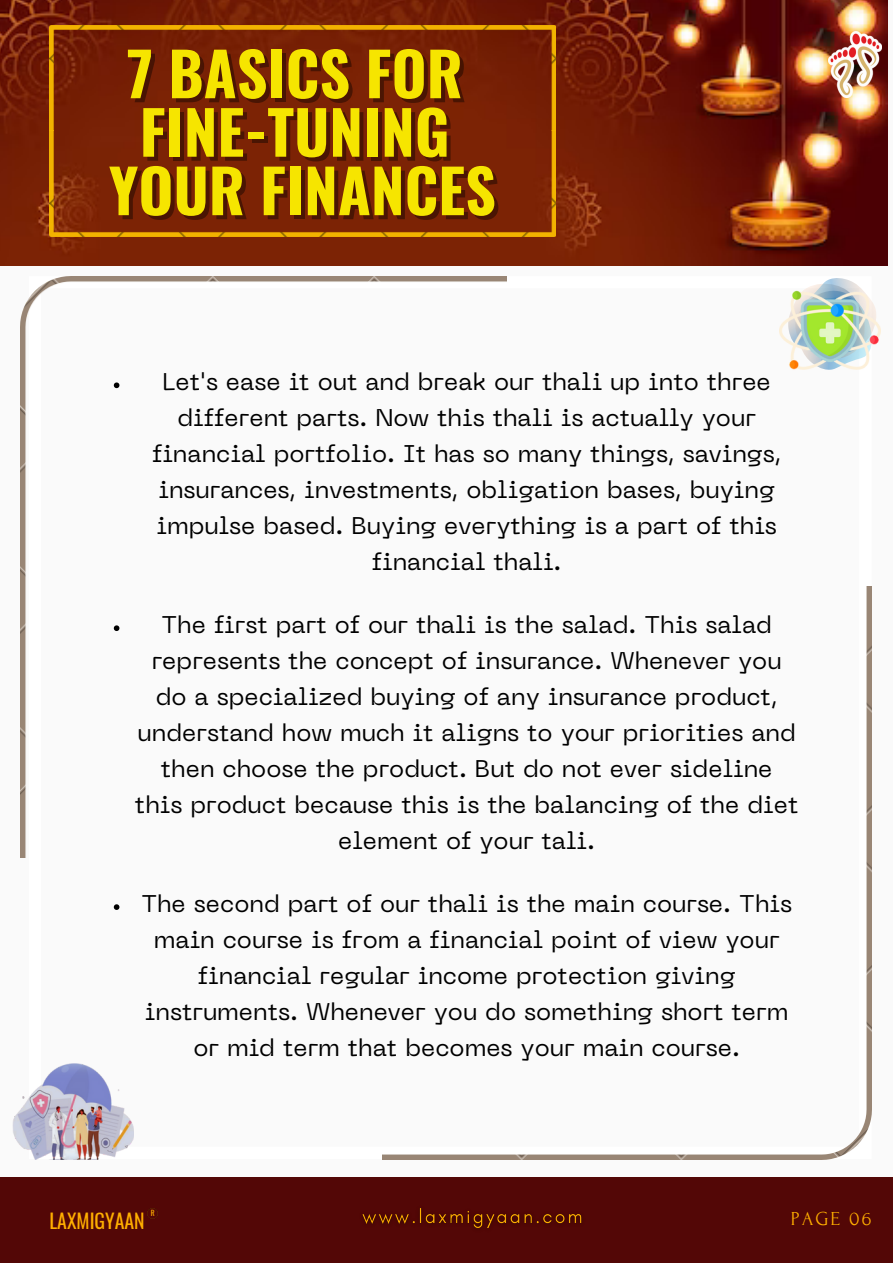
<style>
.page{position:relative;width:893px;height:1264px;background:#fff}
.page>*{position:absolute;margin:0;border:0;box-sizing:border-box;transform-origin:0 0}
.t1{font:700 60px "Oswald";color:#f6e500}
.t2{font:24px/36px "PP Neue Machina";color:#000;text-align:center}
.t3{font:19.8px "Oswald";color:#ffaf00}
.t4{font:19.8px "Forum";letter-spacing:.1em;color:#ffaf00}
.t5{font:7.5px "Oswald";color:#ffaf00}
</style>
<div class="page">
<div style="left:0;top:0;width:892px;height:1262px;background:#fafafa"></div>
<img style="left:382px;top:586px;width:489px;height:573px">
<img style="left:779px;top:280px;width:101px;height:90px">
<img style="left:12px;top:1063px;width:122px;height:96px">
<img style="left:21px;top:276px;width:486px;height:581px">
<svg style="left:114px;top:382px;width:5px;height:6px"></svg>
<svg style="left:114px;top:625px;width:5px;height:6px"></svg>
<svg style="left:114px;top:904px;width:5px;height:5px"></svg>
<img style="left:0;top:0;width:887px;height:266px">
<img style="left:49px;top:25px;width:506px;height:211px">
<img style="left:828px;top:31px;width:53px;height:67px">
<div style="left:0;top:1177px;width:892px;height:85px;background:#530706"></div>
<img style="left:362px;top:1208px;width:220px;height:20px">
<svg style="left:147px;top:1208px;width:11px;height:10px"></svg>
<p class="t1" style="left:127px;top:27px;width:337px">7 BASICS FOR</p>
<p class="t1" style="left:140px;top:85px;width:311px">FINE-TUNING</p>
<p class="t1" style="left:109px;top:144px;width:388px">YOUR FINANCES</p>
<p class="t2" style="left:152px;top:366px;width:630px">Let's ease it out and break our thali up into three different parts. Now this thali is actually your financial portfolio. It has so many things, savings, insurances, investments, obligation bases, buying impulse based. Buying everything is a part of this financial thali.</p>
<p class="t2" style="left:135px;top:609px;width:665px">The first part of our thali is the salad. This salad represents the concept of insurance. Whenever you do a specialized buying of any insurance product, understand how much it aligns to your priorities and then choose the product. But do not ever sideline this product because this is the balancing of the diet element of your tali.</p>
<p class="t2" style="left:141px;top:888px;width:652px">The second part of our thali is the main course. This main course is from a financial point of view your financial regular income protection giving instruments. Whenever you do something short term or mid term that becomes your main course.</p>
<p class="t5" style="left:151px;top:1207px;width:5px">R</p>
<p class="t3" style="left:49px;top:1204px;width:97px">LAXMIGYAAN</p>
<p class="t4" style="left:790px;top:1208px;width:82px">PAGE 06</p>
</div>
